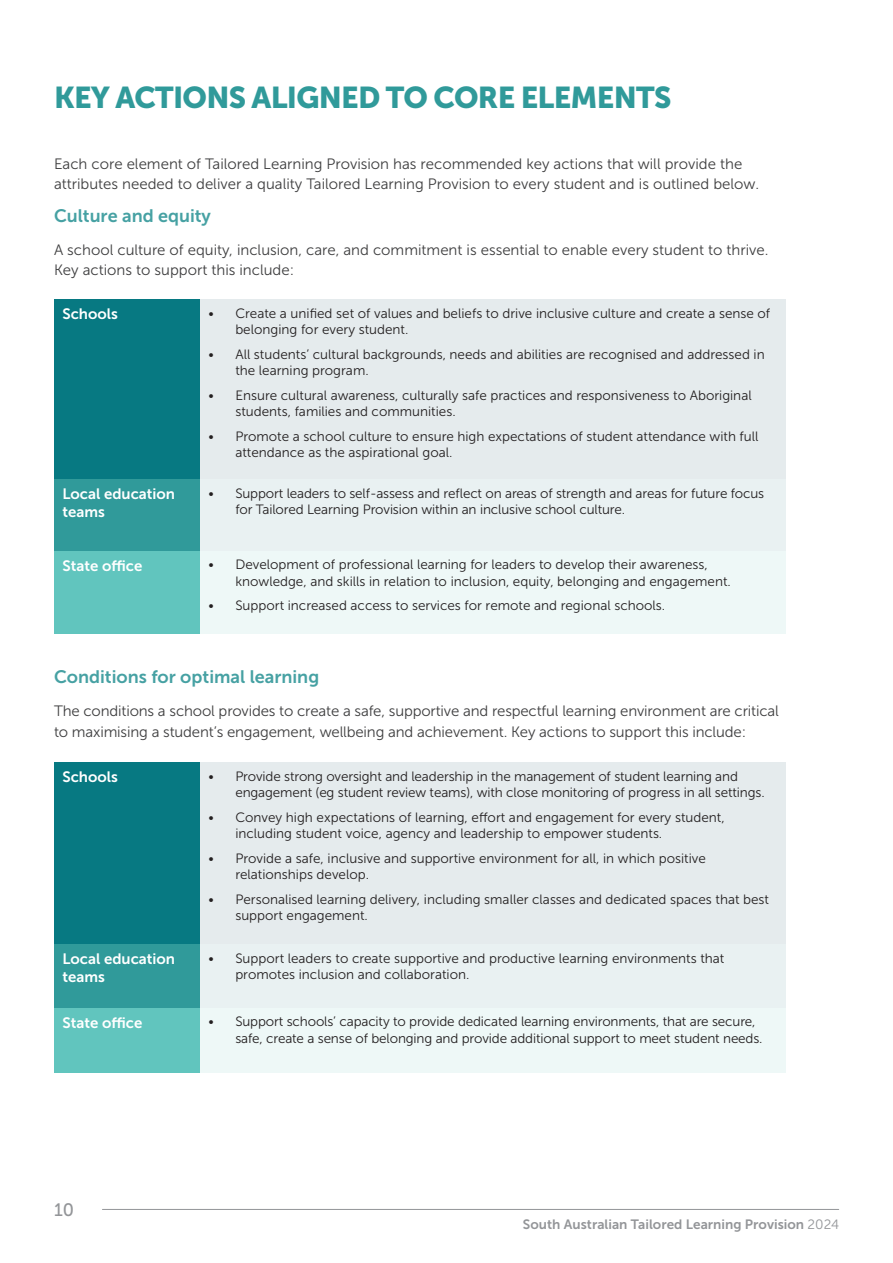
<style>
.page{position:relative;width:893px;height:1263px;background:#fff}
.page>*{position:absolute;margin:0;border:0;box-sizing:border-box;transform-origin:0 0}
.t1{font:30px "Museo Sans 900";letter-spacing:-.025em;color:#309a9a}
.Body{font:18px "Museo Sans 700";color:#46a1a3}
.t2{font:18px "Museo Sans 500";color:#939598}
.Body-2{font:15px/20.2px "Museo Sans 300";color:#3e3e3f}
.t3{font:15px/18px "Museo Sans 700";color:#fff}
.t4{font:13.5px/16.2px "Museo Sans 300";color:#231f20}
.t5{font:13.5px "Museo Sans 700";color:#939598}
.s1{font-family:"Museo Sans 300"}
</style>
<div class="page">
<hr style="left:102px;top:1209px;width:737px;height:1px;background:#939598">
<div style="left:54px;top:299px;width:146px;height:180px;background:#077982"></div>
<div style="left:200px;top:299px;width:585px;height:180px;background:#e5ebed"></div>
<div style="left:54px;top:479px;width:146px;height:72px;background:#309a9a"></div>
<div style="left:200px;top:479px;width:585px;height:72px;background:#e9f1f2"></div>
<div style="left:54px;top:551px;width:146px;height:83px;background:#61c5be"></div>
<div style="left:200px;top:551px;width:585px;height:83px;background:#eef8f7"></div>
<div style="left:54px;top:762px;width:146px;height:182px;background:#077982"></div>
<div style="left:200px;top:762px;width:585px;height:182px;background:#e5ebed"></div>
<div style="left:54px;top:944px;width:146px;height:64px;background:#309a9a"></div>
<div style="left:200px;top:944px;width:585px;height:64px;background:#e9f1f2"></div>
<div style="left:54px;top:1008px;width:146px;height:65px;background:#61c5be"></div>
<div style="left:200px;top:1008px;width:585px;height:65px;background:#eef8f7"></div>
<h2 class="t1" style="left:54px;top:80px;width:619px">KEY ACTIONS ALIGNED TO CORE ELEMENTS</h2>
<p class="Body-2" style="left:54px;top:153px;width:707px">Each core element of Tailored Learning Provision has recommended key actions that will provide the attributes needed to deliver a quality Tailored Learning Provision to every student and is outlined below.</p>
<p class="Body" style="left:54px;top:206px;width:158px">Culture and equity</p>
<p class="Body-2" style="left:54px;top:240px;width:716px">A school culture of equity, inclusion, care, and commitment is essential to enable every student to thrive.<br>Key actions to support this include:</p>
<p class="t3" style="left:63px;top:305px;width:57px">Schools</p>
<p class="t4" style="left:235px;top:305px;width:536px;text-indent:-27px">• Create a unified set of values and beliefs to drive inclusive culture and create a sense of belonging for every student.</p>
<p class="t4" style="left:235px;top:346px;width:531px;text-indent:-27px">• All students’ cultural backgrounds, needs and abilities are recognised and addressed in the learning program.</p>
<p class="t4" style="left:235px;top:387px;width:518px;text-indent:-27px">• Ensure cultural awareness, culturally safe practices and responsiveness to Aboriginal students, families and communities.</p>
<p class="t4" style="left:235px;top:428px;width:525px;text-indent:-27px">• Promote a school culture to ensure high expectations of student attendance with full attendance as the aspirational goal.</p>
<p class="t3" style="left:63px;top:485px;width:114px">Local education teams</p>
<p class="t4" style="left:235px;top:485px;width:530px;text-indent:-27px">• Support leaders to self-assess and reflect on areas of strength and areas for future focus for Tailored Learning Provision within an inclusive school culture.</p>
<p class="t3" style="left:63px;top:556px;width:81px">State office</p>
<p class="t4" style="left:235px;top:557px;width:497px;text-indent:-27px">• Development of professional learning for leaders to develop their awareness, knowledge, and skills in relation to inclusion, equity, belonging and engagement.</p>
<p class="t4" style="left:208px;top:598px;width:458px">• Support increased access to services for remote and regional schools.</p>
<p class="Body" style="left:54px;top:667px;width:267px">Conditions for optimal learning</p>
<p class="Body-2" style="left:54px;top:701px;width:726px">The conditions a school provides to create a safe, supportive and respectful learning environment are critical to maximising a student’s engagement, wellbeing and achievement. Key actions to support this include:</p>
<p class="t3" style="left:63px;top:768px;width:57px">Schools</p>
<p class="t4" style="left:235px;top:768px;width:531px;text-indent:-27px">• Provide strong oversight and leadership in the management of student learning and engagement (eg student review teams), with close monitoring of progress in all settings.</p>
<p class="t4" style="left:235px;top:809px;width:491px;text-indent:-27px">• Convey high expectations of learning, effort and engagement for every student, including student voice, agency and leadership to empower students.</p>
<p class="t4" style="left:235px;top:850px;width:472px;text-indent:-27px">• Provide a safe, inclusive and supportive environment for all, in which positive relationships develop.</p>
<p class="t4" style="left:235px;top:891px;width:535px;text-indent:-27px">• Personalised learning delivery, including smaller classes and dedicated spaces that best support engagement.</p>
<p class="t3" style="left:63px;top:950px;width:114px">Local education teams</p>
<p class="t4" style="left:235px;top:950px;width:491px;text-indent:-27px">• Support leaders to create supportive and productive learning environments that promotes inclusion and collaboration.</p>
<p class="t3" style="left:63px;top:1013px;width:81px">State office</p>
<p class="t4" style="left:235px;top:1014px;width:529px;text-indent:-27px">• Support schools’ capacity to provide dedicated learning environments, that are secure, safe, create a sense of belonging and provide additional support to meet student needs.</p>
<h2 class="t2" style="left:54px;top:1200px;width:22px">10</h2>
<p class="t5" style="left:523px;top:1216px;width:318px">South Australian Tailored Learning Provision <span class="s1">2024</span></p>
</div>
